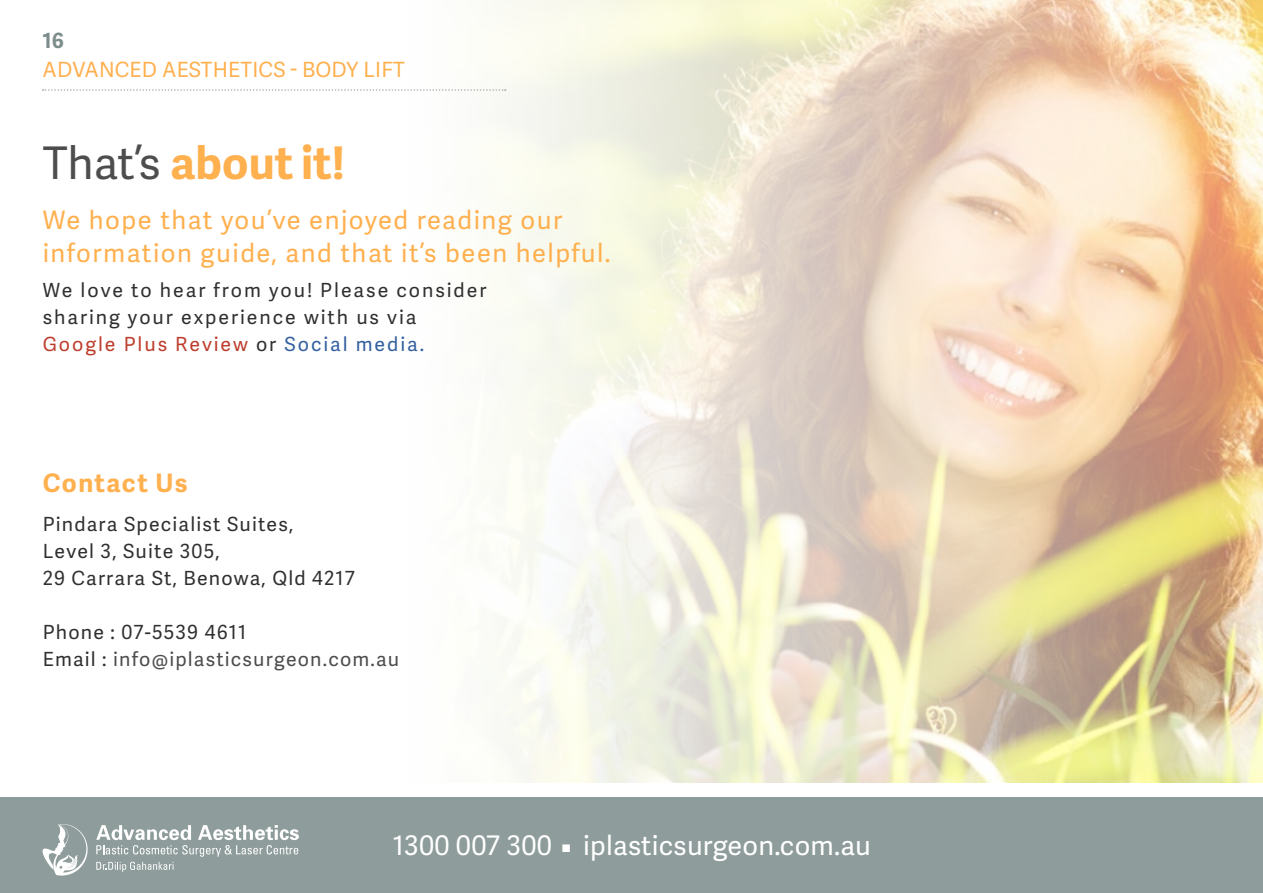
<style>
.page{position:relative;width:1263px;height:893px;background:#fff}
.page>*{position:absolute;margin:0;border:0;box-sizing:border-box;transform-origin:0 0}
.t1{font:700 45px "Adelle Sans";color:#ffb04f}
.t2{font:27px "Adelle Sans";letter-spacing:.01em;color:#fff}
.t3{font:25.5px/33px "Adelle Sans";letter-spacing:.06em;color:#ffb04f}
.t4{font:700 25.5px "Adelle Sans";letter-spacing:.06em;color:#ffb04f}
.t5{font:21px "Adelle Sans";letter-spacing:.01em;color:#ffb04f}
.t6{font:700 21px "Adelle Sans";color:#7d8d8c}
.t7{font:19.5px/27px "Adelle Sans";letter-spacing:.1em;color:#303030}
.t8{font:19.5px/27px "Adelle Sans";letter-spacing:.06em;color:#303030}
.t9{font:19.5px/27px "Adelle Sans";letter-spacing:.06em;color:#4d4d4d}
.s1{font-weight:400;color:#4d4d4d}
.s2{color:#be3e2e}
.s3{color:#3460a0}
.s4{color:#303030}
.s5{font-weight:700;font-size:15px}
</style>
<div class="page">
<img style="left:497px;top:0;width:766px;height:783px">
<svg style="left:43px;top:89px;width:463px;height:2px"></svg>
<div style="left:0;top:795px;width:1263px;height:98px;background:#8e9c9b"></div>
<div style="left:0;top:783px;width:1263px;height:14px;background:#fff"></div>
<svg style="left:43px;top:824px;width:45px;height:51px"></svg>
<svg style="left:96px;top:825px;width:203px;height:47px"></svg>
<p class="t6" style="left:43px;top:25px;width:23px">16</p>
<p class="t5" style="left:43px;top:54px;width:364px">ADVANCED AESTHETICS - BODY LIFT</p>
<h1 class="t1" style="left:43px;top:129px;width:304px"><span class="s1">That’s</span> about it!</h1>
<h3 class="t3" style="left:43px;top:202px;width:570px">We hope that you’ve enjoyed reading our information guide, and that it’s been helpful.</h3>
<p class="t7" style="left:43px;top:276px;width:445px">We love to hear from you! Please consider sharing your experience with us via<br><span class="s2">Google Plus Review</span> or <span class="s3">Social media.</span></p>
<h3 class="t4" style="left:43px;top:464px;width:147px">Contact Us</h3>
<p class="t8" style="left:43px;top:510px;width:313px">Pindara Specialist Suites,<br>Level 3, Suite 305,<br>29 Carrara St, Benowa, Qld 4217</p>
<p class="t9" style="left:43px;top:618px;width:358px"><span class="s4">Phone : 07-5539 4611<br>Email :</span> info@iplasticsurgeon.com.au</p>
<h2 class="t2" style="left:393px;top:827px;width:480px">1300 007 300 <span class="s5">W</span> iplasticsurgeon.com.au</h2>
</div>
